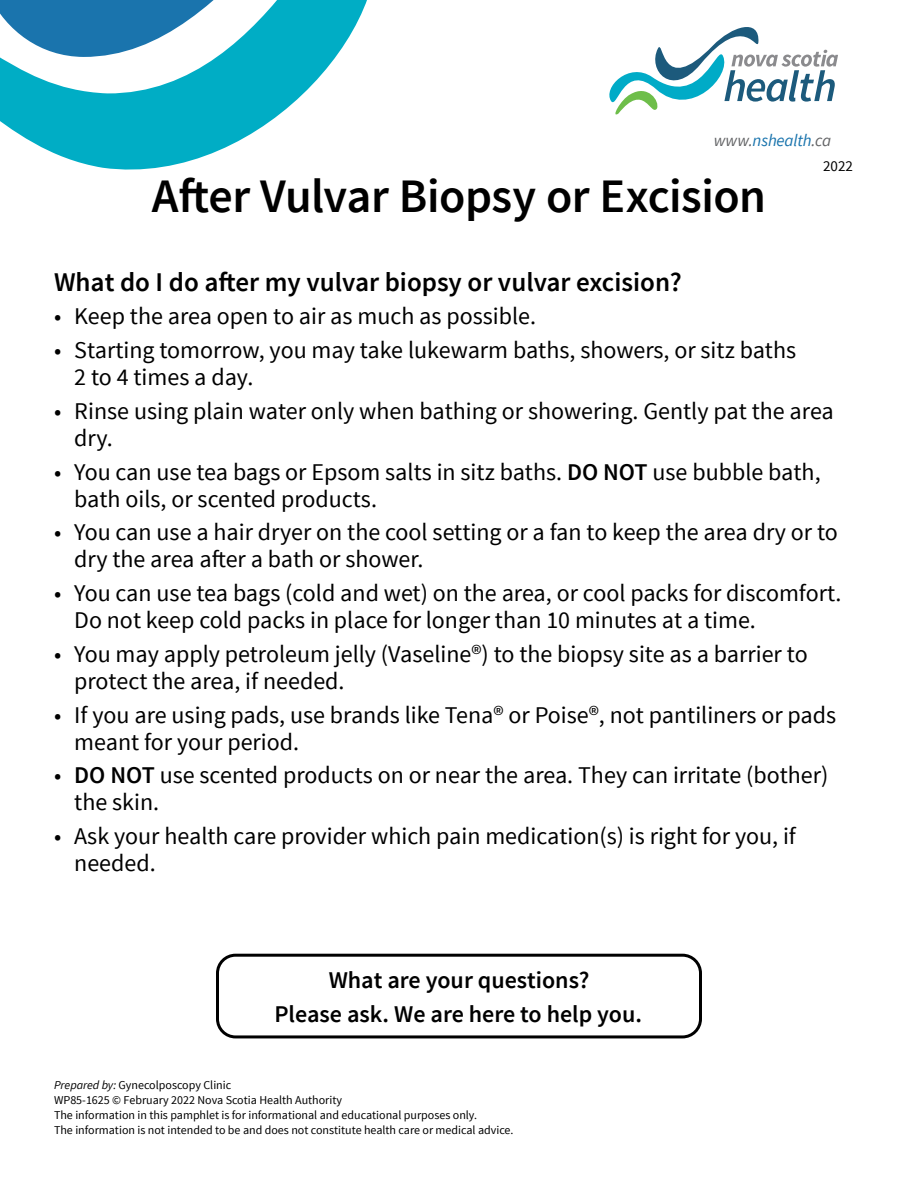
<style>
.page{position:relative;width:918px;height:1188px;background:#fff}
.page>*{position:absolute;margin:0;border:0;box-sizing:border-box;transform-origin:0 0}
.Pamphlet_Title{font:600 48px "Source Sans Pro";letter-spacing:-.01em;color:#000}
.Subheading__large{font:600 27px "Source Sans Pro";color:#000}
.t1{font:24px/27px "Source Sans Pro";color:#000}
.body_text{font:600 24px "Source Sans Pro";color:#000}
.t2{font:italic 16.95px "Source Sans Pro";letter-spacing:-.01em;color:#1a74ad}
.page{font:15px "Source Sans Pro";color:#000}
.body_text-2{font:12px "Source Sans Pro";color:#000}
.s1{color:#636466}
.s2{font-weight:600}
.s3{font-style:italic}
</style>
<div class="page">
<div style="left:216px;top:954px;width:486px;height:84px;border:3px solid #000;border-radius:18px"></div>
<svg style="left:0;top:0;width:367px;height:170px"></svg>
<svg style="left:609px;top:27px;width:229px;height:88px"></svg>
<p class="t2" style="left:714px;top:130px;width:119px"><span class="s1">www.</span>nshealth<span class="s1">.ca</span></p>
<p class="Pamphlet_Title" style="left:152px;top:166px;width:616px">After Vulvar Biopsy or Excision</p>
<p class="page" style="left:823px;top:157px;width:31px">2022</p>
<p class="Subheading__large" style="left:54px;top:265px;width:629px">What do I do after my vulvar biopsy or vulvar excision?</p>
<p class="t1" style="left:54px;top:303px;width:484px">• Keep the area open to air as much as possible.</p>
<p class="t1" style="left:74px;top:337px;width:723px;text-indent:-20px">• Starting tomorrow, you may take lukewarm baths, showers, or sitz baths<br>2 to 4 times a day.</p>
<p class="t1" style="left:74px;top:398px;width:761px;text-indent:-20px">• Rinse using plain water only when bathing or showering. Gently pat the area dry.</p>
<p class="t1" style="left:74px;top:459px;width:748px;text-indent:-20px">• You can use tea bags or Epsom salts in sitz baths. <span class="s2">DO NOT</span> use bubble bath, bath oils, or scented products.</p>
<p class="t1" style="left:74px;top:519px;width:765px;text-indent:-20px">• You can use a hair dryer on the cool setting or a fan to keep the area dry or to dry the area after a bath or shower.</p>
<p class="t1" style="left:74px;top:580px;width:769px;text-indent:-20px">• You can use tea bags (cold and wet) on the area, or cool packs for discomfort.<br>Do not keep cold packs in place for longer than 10 minutes at a time.</p>
<p class="t1" style="left:74px;top:641px;width:735px;text-indent:-20px">• You may apply petroleum jelly (Vaseline®) to the biopsy site as a barrier to protect the area, if needed.</p>
<p class="t1" style="left:74px;top:702px;width:763px;text-indent:-20px">• If you are using pads, use brands like Tena® or Poise®, not pantiliners or pads meant for your period.</p>
<p class="t1" style="left:74px;top:762px;width:756px;text-indent:-20px">• <span class="s2">DO NOT</span> use scented products on or near the area. They can irritate (bother) the skin.</p>
<p class="t1" style="left:74px;top:823px;width:723px;text-indent:-20px">• Ask your health care provider which pain medication(s) is right for you, if needed.</p>
<p class="body_text" style="left:329px;top:965px;width:262px">What are your questions?</p>
<p class="body_text" style="left:274px;top:999px;width:369px">Please ask. We are here to help you.</p>
<p class="body_text-2" style="left:54px;top:1078px;width:179px"><span class="s3">Prepared by:</span> Gynecolposcopy Clinic</p>
<p class="body_text-2" style="left:54px;top:1093px;width:290px">WP85-1625 © February 2022 Nova Scotia Health Authority</p>
<p class="body_text-2" style="left:54px;top:1108px;width:425px">The information in this pamphlet is for informational and educational purposes only.</p>
<p class="body_text-2" style="left:54px;top:1123px;width:461px">The information is not intended to be and does not constitute health care or medical advice.</p>
</div>
